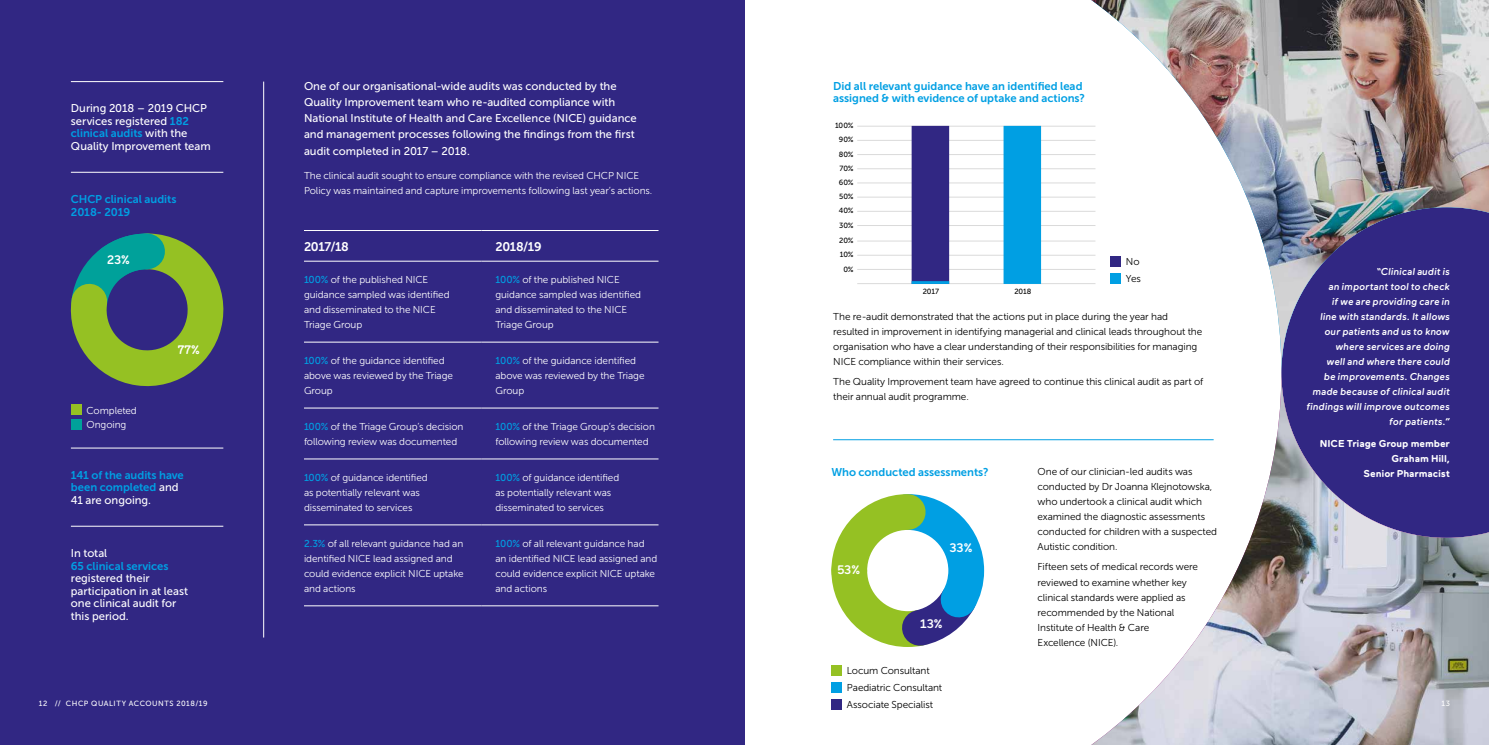
<style>
.page{position:relative;width:1489px;height:745px;background:#fff}
.page>*{position:absolute;margin:0;border:0;box-sizing:border-box;transform-origin:0 0}
.t1{font:12.5px "Museo Sans 700";letter-spacing:-.02em;color:#fff}
.t2{font:500 12.38px "Maax Rounded";letter-spacing:-.05em;color:#fff}
.t3{font:11.25px/12.5px "Museo Sans 500";color:#fff}
.t4{font:11.25px/12.5px "Museo Sans 700";color:#009fe3}
.t5{font:10px/15px "Museo Sans 300";letter-spacing:-.01em;color:#fff}
.t6{font:10px/15px "Museo Sans 300";letter-spacing:-.01em;color:#000}
.t7{font:italic 500 10px/15px "Maax Rounded";letter-spacing:-.01em;color:#fff;text-align:right}
.t8{font:700 10px/15px "Maax Rounded";letter-spacing:-.01em;color:#fff;text-align:right}
.t9{font:7.5px/14.2px "Museo Sans 500";color:#000;text-align:right}
.t10{font:7.5px "Museo Sans 500";letter-spacing:.07em;color:#fff}
.s1{font-family:"Museo Sans 700";color:#009fe3}
.s2{font-family:"Museo Sans 500";color:#fff}
.s3{font-family:"Museo Sans 500";color:#009fe3}
</style>
<div class="page">
<div style="left:0;top:0;width:744px;height:744px;background:#312783"></div>
<hr style="left:263px;top:82px;width:1px;height:555px;background:#fff">
<img style="left:1091px;top:0;width:397px;height:370px">
<img style="left:1091px;top:372px;width:397px;height:372px">
<hr style="left:71px;top:172px;width:152px;height:1px;background:#fff">
<hr style="left:71px;top:81px;width:152px;height:1px;background:#fff">
<hr style="left:71px;top:525px;width:152px;height:1px;background:#fff">
<hr style="left:71px;top:447px;width:152px;height:1px;background:#fff">
<hr style="left:304px;top:230px;width:177px;height:1px;background:#fff">
<hr style="left:481px;top:230px;width:177px;height:1px;background:#fff">
<hr style="left:304px;top:261px;width:177px;height:1px;background:#fff">
<hr style="left:481px;top:261px;width:177px;height:1px;background:#fff">
<hr style="left:304px;top:341px;width:177px;height:1px;background:#fff">
<hr style="left:481px;top:341px;width:177px;height:1px;background:#fff">
<hr style="left:304px;top:407px;width:177px;height:1px;background:#fff">
<hr style="left:481px;top:407px;width:177px;height:1px;background:#fff">
<hr style="left:304px;top:458px;width:177px;height:1px;background:#fff">
<hr style="left:481px;top:458px;width:177px;height:1px;background:#fff">
<hr style="left:304px;top:524px;width:177px;height:1px;background:#fff">
<hr style="left:481px;top:524px;width:177px;height:1px;background:#fff">
<hr style="left:304px;top:605px;width:177px;height:1px;background:#fff">
<hr style="left:481px;top:605px;width:177px;height:1px;background:#fff">
<div style="left:71px;top:404px;width:10px;height:11px;background:#95c123"></div>
<div style="left:71px;top:418px;width:10px;height:11px;background:#00a19a"></div>
<div style="left:1110px;top:273px;width:10px;height:11px;background:#009fe3"></div>
<div style="left:1110px;top:256px;width:10px;height:11px;background:#312783"></div>
<svg style="left:71px;top:233px;width:152px;height:153px"></svg>
<div style="left:831px;top:664px;width:11px;height:11px;background:#95c123"></div>
<div style="left:831px;top:681px;width:11px;height:11px;background:#009fe3"></div>
<div style="left:831px;top:698px;width:11px;height:11px;background:#312783"></div>
<svg style="left:831px;top:494px;width:153px;height:152px"></svg>
<hr style="left:833px;top:439px;width:380px;height:1px;background:#009fe3">
<hr style="left:857px;top:126px;width:238px;height:1px;background:#dadada">
<hr style="left:857px;top:140px;width:238px;height:1px;background:#dadada">
<hr style="left:857px;top:154px;width:238px;height:1px;background:#dadada">
<hr style="left:857px;top:168px;width:238px;height:1px;background:#dadada">
<hr style="left:857px;top:182px;width:238px;height:1px;background:#dadada">
<hr style="left:857px;top:197px;width:238px;height:1px;background:#dadada">
<hr style="left:857px;top:211px;width:238px;height:1px;background:#dadada">
<hr style="left:857px;top:225px;width:238px;height:1px;background:#dadada">
<hr style="left:857px;top:240px;width:238px;height:1px;background:#dadada">
<hr style="left:857px;top:255px;width:238px;height:1px;background:#dadada">
<hr style="left:857px;top:269px;width:238px;height:1px;background:#dadada">
<hr style="left:857px;top:283px;width:238px;height:1px;background:#dadada">
<div style="left:1003px;top:126px;width:38px;height:158px;background:#009fe3"></div>
<div style="left:911px;top:126px;width:38px;height:158px;background:#312783"></div>
<hr style="left:911px;top:281px;width:38px;height:3px;background:#009fe3">
<p class="t3" style="left:304px;top:78px;width:334px;line-height:16.2px">One of our organisational-wide audits was conducted by the Quality Improvement team who re-audited compliance with National Institute of Health and Care Excellence (NICE) guidance and management processes following the findings from the first audit completed in 2017 – 2018.</p>
<p class="t5" style="left:304px;top:167px;width:350px">The clinical audit sought to ensure compliance with the revised CHCP NICE<br>Policy was maintained and capture improvements following last year’s actions.</p>
<p class="t4" style="left:833px;top:79px;width:253px">Did all relevant guidance have an identified lead assigned &amp; with evidence of uptake and actions?</p>
<p class="t3" style="left:71px;top:102px;width:138px">During 2018 – 2019 CHCP services registered <span class="s1">182</span></p>
<p class="t4" style="left:71px;top:127px;width:118px">clinical audits <span class="s2">with the</span></p>
<p class="t3" style="left:71px;top:140px;width:141px">Quality Improvement team</p>
<p class="t9" style="left:835px;top:118px;width:20px">100%<br>90%<br>80%<br>70%<br>60%<br>50%<br>40%<br>30%<br>20%<br>10%<br>0%</p>
<p class="t4" style="left:71px;top:193px;width:107px">CHCP clinical audits<br>2018- 2019</p>
<p class="t1" style="left:304px;top:239px;width:46px">2017/18</p>
<p class="t1" style="left:495px;top:239px;width:48px">2018/19</p>
<p class="t5" style="left:304px;top:272px;width:147px"><span class="s3">100%</span> of the published NICE guidance sampled was identified and disseminated to the NICE<br>Triage Group</p>
<p class="t5" style="left:495px;top:272px;width:147px"><span class="s3">100%</span> of the published NICE guidance sampled was identified and disseminated to the NICE<br>Triage Group</p>
<p class="t5" style="left:304px;top:353px;width:151px"><span class="s3">100%</span> of the guidance identified above was reviewed by the Triage<br>Group</p>
<p class="t5" style="left:495px;top:353px;width:151px"><span class="s3">100%</span> of the guidance identified above was reviewed by the Triage<br>Group</p>
<p class="t5" style="left:304px;top:418px;width:161px"><span class="s3">100%</span> of the Triage Group’s decision following review was documented</p>
<p class="t5" style="left:495px;top:418px;width:161px"><span class="s3">100%</span> of the Triage Group’s decision following review was documented</p>
<p class="t5" style="left:304px;top:469px;width:125px"><span class="s3">100%</span> of guidance identified as potentially relevant was disseminated to services</p>
<p class="t5" style="left:495px;top:469px;width:125px"><span class="s3">100%</span> of guidance identified as potentially relevant was disseminated to services</p>
<p class="t5" style="left:304px;top:535px;width:161px"><span class="s3">2.3%</span> of all relevant guidance had an identified NICE lead assigned and could evidence explicit NICE uptake and actions</p>
<p class="t5" style="left:495px;top:535px;width:163px"><span class="s3">100%</span> of all relevant guidance had an identified NICE lead assigned and could evidence explicit NICE uptake and actions</p>
<p class="t2" style="left:107px;top:252px;width:25px">23%</p>
<p class="t6" style="left:1125px;top:254px;width:15px">No</p>
<p class="t6" style="left:1125px;top:271px;width:16px">Yes</p>
<p class="t9" style="left:922px;top:284px;width:18px">2017</p>
<p class="t9" style="left:1014px;top:284px;width:19px">2018</p>
<p class="t6" style="left:833px;top:308px;width:370px">The re-audit demonstrated that the actions put in place during the year had resulted in improvement in identifying managerial and clinical leads throughout the organisation who have a clear understanding of their responsibilities for managing NICE compliance within their services.</p>
<p class="t6" style="left:833px;top:374px;width:371px">The Quality Improvement team have agreed to continue this clinical audit as part of their annual audit programme.</p>
<p class="t2" style="left:177px;top:342px;width:24px">77%</p>
<p class="t5" style="left:86px;top:403px;width:52px;line-height:14.2px">Completed<br>Ongoing</p>
<p class="t4" style="left:831px;top:465px;width:159px">Who conducted assessments?</p>
<p class="t6" style="left:1037px;top:464px;width:181px">One of our clinician-led audits was conducted by Dr Joanna Klejnotowska, who undertook a clinical audit which examined the diagnostic assessments conducted for children with a suspected Autistic condition.</p>
<p class="t6" style="left:1037px;top:559px;width:162px">Fifteen sets of medical records were reviewed to examine whether key clinical standards were applied as recommended by the National<br>Institute of Health &amp; Care<br>Excellence (NICE).</p>
<p class="t4" style="left:71px;top:468px;width:114px">141 of the audits have been completed <span class="s2">and</span></p>
<p class="t3" style="left:71px;top:493px;width:82px">41 are ongoing.</p>
<p class="t2" style="left:949px;top:540px;width:25px">33%</p>
<p class="t3" style="left:71px;top:546px;width:38px">In total</p>
<p class="t4" style="left:71px;top:559px;width:99px">65 clinical services</p>
<p class="t3" style="left:71px;top:571px;width:119px">registered their participation in at least one clinical audit for this period.</p>
<p class="t2" style="left:837px;top:562px;width:25px">53%</p>
<p class="t2" style="left:919px;top:616px;width:25px">13%</p>
<p class="t7" style="left:1306px;top:264px;width:145px">“Clinical audit is<br>an important tool to check<br>if we are providing care in<br>line with standards. It allows our patients and us to know where services are doing<br>well and where there could<br>be improvements. Changes made because of clinical audit findings will improve outcomes for patients.”</p>
<p class="t8" style="left:1319px;top:436px;width:131px">NICE Triage Group member<br>Graham Hill,<br>Senior Pharmacist</p>
<p class="t6" style="left:847px;top:661px;width:97px;line-height:17px">Locum Consultant<br>Paediatric Consultant<br>Associate Specialist</p>
<p class="t10" style="left:39px;top:698px;width:170px">12 // CHCP QUALITY ACCOUNTS 2018/19</p>
<p class="t10" style="left:1441px;top:698px;width:10px">13</p>
</div>
